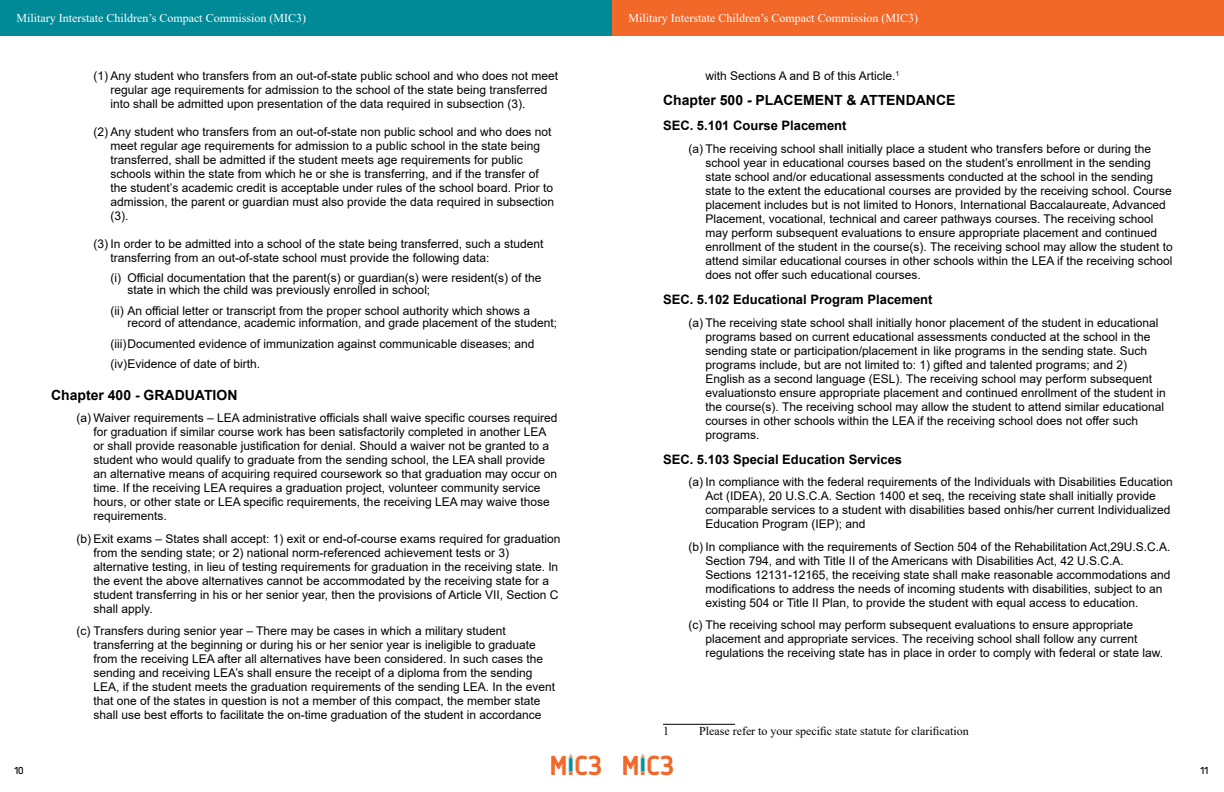
<style>
.page{position:relative;width:1224px;height:792px;background:#fff}
.page>*{position:absolute;margin:0;border:0;box-sizing:border-box;transform-origin:0 0}
.t1{font:700 14px "Arial";color:#000}
.t2{font:700 13px "Arial";color:#000}
.t3{font:12px/14px "Arial";color:#000}
.t4{font:12px "Times New Roman";color:#fff}
.t5{font:12px "Times New Roman";color:#000}
.t6{font:12px "Delm";color:#000}
.s1{font-style:italic}
</style>
<div class="page">
<div style="left:0;top:0;width:612px;height:36px;background:#008996"></div>
<div style="left:612px;top:0;width:612px;height:36px;background:#f26829"></div>
<img style="left:551px;top:754px;width:50px;height:22px">
<img style="left:623px;top:754px;width:50px;height:22px">
<hr style="left:663px;top:724px;width:72px;height:1px;background:#000">
<p class="t4" style="left:16px;top:9px;width:291px">Military Interstate Children’s Compact Commission (MIC3)</p>
<p class="t4" style="left:628px;top:9px;width:291px">Military Interstate Children’s Compact Commission (MIC3)</p>
<p class="t6" style="left:14px;top:763px;width:11px">10</p>
<p class="t3" style="left:111px;top:68px;width:449px;text-indent:-17px">(1) Any student who transfers from an out-of-state public school and who does not meet regular age requirements for admission to the school of the state being transferred into shall be admitted upon presentation of the data required in subsection (3).</p>
<p class="t3" style="left:111px;top:124px;width:445px;text-indent:-17px">(2) Any student who transfers from an out-of-state non public school and who does not meet regular age requirements for admission to a public school in the state being transferred, shall be admitted if the student meets age requirements for public schools within the state from which he or she is transferring, and if the transfer of the student’s academic credit is acceptable under rules of the school board. Prior to admission, the parent or guardian must also provide the data required in subsection (3).</p>
<p class="t3" style="left:111px;top:236px;width:434px;text-indent:-17px">(3) In order to be admitted into a school of the state being transferred, such a student transferring from an out-of-state school must provide the following data:</p>
<p class="t3" style="left:128px;top:272px;width:415px;line-height:12.1px;text-indent:-17px">(i) Official documentation that the parent(s) or guardian(s) were resident(s) of the state in which the child was previously enrolled in school;</p>
<p class="t3" style="left:128px;top:305px;width:431px;line-height:12.1px;text-indent:-17px">(ii) An official letter or transcript from the proper school authority which shows a record of attendance, academic information, and grade placement of the student;</p>
<p class="t3" style="left:111px;top:333px;width:425px;line-height:20.6px">(iii)Documented evidence of immunization against communicable diseases; and (iv)Evidence of date of birth.</p>
<p class="t1" style="left:51px;top:385px;width:188px">Chapter 400 - GRADUATION</p>
<p class="t3" style="left:94px;top:411px;width:466px;text-indent:-17px">(a) Waiver requirements – LEA administrative officials shall waive specific courses required for graduation if similar course work has been satisfactorily completed in another LEA or shall provide reasonable justification for denial. Should a waiver not be granted to a student who would qualify to graduate from the sending school, the LEA shall provide an alternative means of acquiring required coursework so that graduation may occur on time. If the receiving LEA requires a graduation project, volunteer community service hours, or other state or LEA specific requirements, the receiving LEA may waive those requirements.</p>
<p class="t3" style="left:94px;top:532px;width:468px;text-indent:-17px">(b) Exit exams – States shall accept: 1) exit or end-of-course exams required for graduation from the sending state; or 2) national norm-referenced achievement tests or 3) alternative testing, in lieu of testing requirements for graduation in the receiving state. In the event the above alternatives cannot be accommodated by the receiving state for a student transferring in his or her senior year, then the provisions of Article VII, Section C shall apply.</p>
<p class="t3" style="left:94px;top:624px;width:463px;text-indent:-17px">(c) Transfers during senior year – There may be cases in which a military student transferring at the beginning or during his or her senior year is ineligible to graduate from the receiving LEA after all alternatives have been considered. In such cases the sending and receiving LEA’s shall ensure the receipt of a diploma from the sending LEA, if the student meets the graduation requirements of the sending LEA. In the event that one of the states in question is not a member of this compact, the member state shall use best efforts to facilitate the on-time graduation of the student in accordance</p>
<p class="t3" style="left:706px;top:68px;width:195px">with Sections A and B of this Article.<sup>1</sup></p>
<p class="t1" style="left:663px;top:90px;width:294px">Chapter 500 <span class="s1">-</span> PLACEMENT &amp; ATTENDANCE</p>
<p class="t2" style="left:663px;top:116px;width:185px">SEC. 5.101 Course Placement</p>
<p class="t3" style="left:706px;top:141px;width:469px;text-indent:-17px">(a) The receiving school shall initially place a student who transfers before or during the school year in educational courses based on the student’s enrollment in the sending state school and/or educational assessments conducted at the school in the sending state to the extent the educational courses are provided by the receiving school. Course placement includes but is not limited to Honors, International Baccalaureate, Advanced Placement, vocational, technical and career pathways courses. The receiving school may perform subsequent evaluations to ensure appropriate placement and continued enrollment of the student in the course(s). The receiving school may allow the student to attend similar educational courses in other schools within the LEA if the receiving school does not offer such educational courses.</p>
<p class="t2" style="left:663px;top:291px;width:271px">SEC. 5.102 Educational Program Placement</p>
<p class="t3" style="left:706px;top:316px;width:462px;text-indent:-17px">(a) The receiving state school shall initially honor placement of the student in educational programs based on current educational assessments conducted at the school in the sending state or participation/placement in like programs in the sending state. Such programs include, but are not limited to: 1) gifted and talented programs; and 2)<br>English as a second language (ESL). The receiving school may perform subsequent evaluationsto ensure appropriate placement and continued enrollment of the student in the course(s). The receiving school may allow the student to attend similar educational courses in other schools within the LEA if the receiving school does not offer such programs.</p>
<p class="t2" style="left:663px;top:450px;width:241px">SEC. 5.103 Special Education Services</p>
<p class="t3" style="left:706px;top:475px;width:469px;text-indent:-17px">(a) In compliance with the federal requirements of the Individuals with Disabilities Education Act (IDEA), 20 U.S.C.A. Section 1400 et seq, the receiving state shall initially provide comparable services to a student with disabilities based onhis/her current Individualized Education Program (IEP); and</p>
<p class="t3" style="left:706px;top:540px;width:466px;text-indent:-17px">(b) In compliance with the requirements of Section 504 of the Rehabilitation Act,29U.S.C.A.<br>Section 794, and with Title II of the Americans with Disabilities Act, 42 U.S.C.A.<br>Sections 12131-12165, the receiving state shall make reasonable accommodations and modifications to address the needs of incoming students with disabilities, subject to an existing 504 or Title II Plan, to provide the student with equal access to education.</p>
<p class="t3" style="left:706px;top:618px;width:459px;text-indent:-17px">(c) The receiving school may perform subsequent evaluations to ensure appropriate placement and appropriate services. The receiving school shall follow any current regulations the receiving state has in place in order to comply with federal or state law.</p>
<p class="t5" style="left:663px;top:723px;width:7px">1</p>
<p class="t5" style="left:699px;top:723px;width:271px">Please refer to your specific state statute for clarification</p>
<p class="t6" style="left:1201px;top:763px;width:9px">11</p>
</div>
